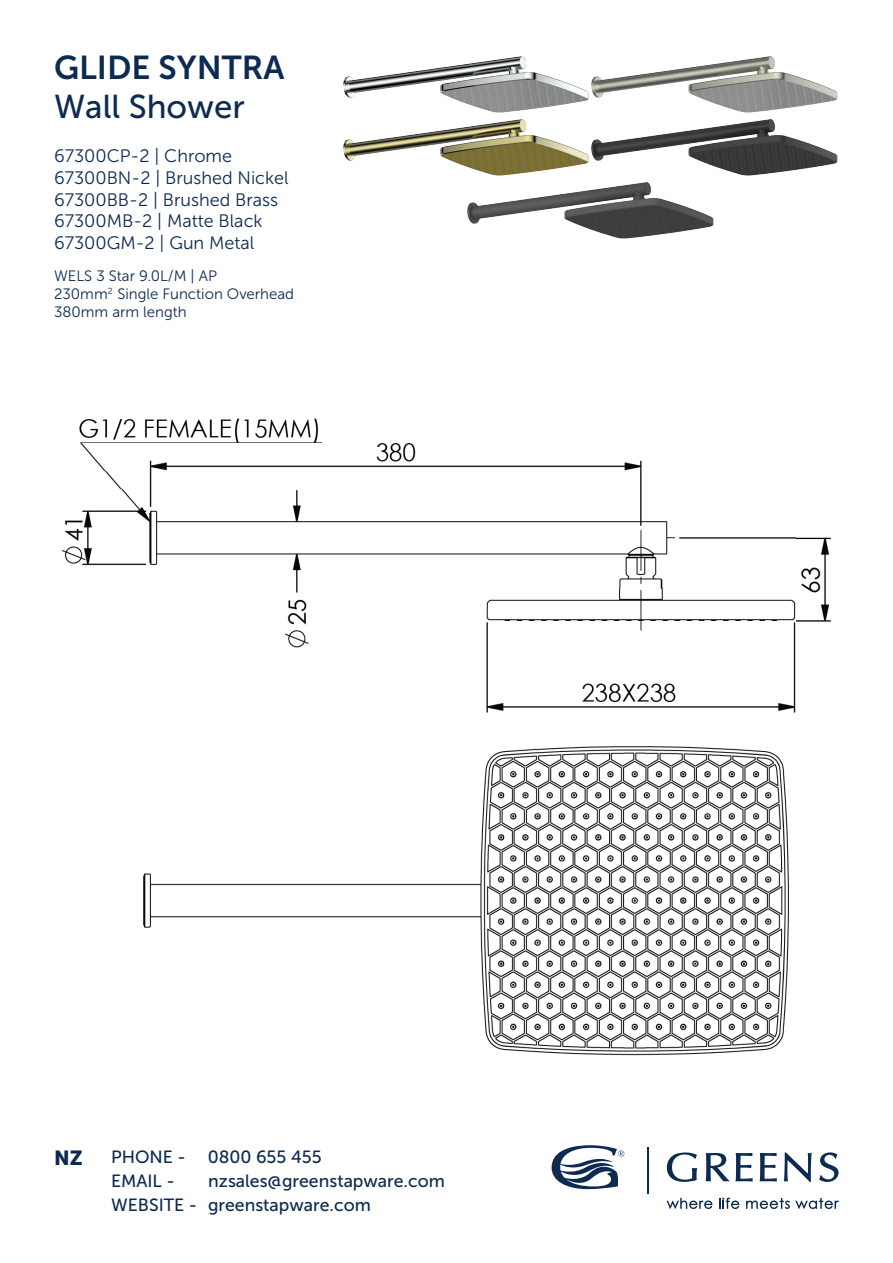
<style>
.page{position:relative;width:893px;height:1263px;background:#fff}
.page>*{position:absolute;margin:0;border:0;box-sizing:border-box;transform-origin:0 0}
.t1{font:33px "Museo Sans 700";color:#0d2b51}
.t2{font:33px "Museo Sans 500";color:#0d2b51}
.t3{font:20.25px "Museo Sans 900";color:#0d2b51}
.t4{font:18px/21.6px "Museo Sans 300";color:#0d2b51}
.t5{font:17.7px/24.2px "Museo Sans 500";color:#0d2b51}
.t6{font:15px/18px "Museo Sans 300";color:#0d2b51}
</style>
<div class="page">
<svg style="left:667px;top:1152px;width:30px;height:30px"></svg>
<svg style="left:706px;top:1153px;width:23px;height:28px"></svg>
<svg style="left:735px;top:1153px;width:18px;height:28px"></svg>
<svg style="left:760px;top:1153px;width:17px;height:28px"></svg>
<svg style="left:784px;top:1152px;width:28px;height:30px"></svg>
<svg style="left:819px;top:1152px;width:19px;height:30px"></svg>
<svg style="left:552px;top:1145px;width:72px;height:44px"></svg>
<svg style="left:666px;top:1198px;width:46px;height:11px"></svg>
<svg style="left:719px;top:1197px;width:20px;height:12px"></svg>
<svg style="left:746px;top:1198px;width:93px;height:11px"></svg>
<hr style="left:647px;top:1147px;width:1px;height:46px;background:#0d2b51">
<img style="left:62px;top:443px;width:734px;height:613px">
<img style="left:96px;top:452px;width:26px;height:37px">
<img style="left:80px;top:443px;width:26px;height:28px">
<img style="left:796px;top:537px;width:35px;height:85px">
<img style="left:79px;top:418px;width:243px;height:25px">
<img style="left:343px;top:56px;width:495px;height:120px">
<img style="left:467px;top:182px;width:247px;height:57px">
<h1 class="t1" style="left:54px;top:49px;width:232px">GLIDE SYNTRA</h1>
<h1 class="t2" style="left:54px;top:89px;width:192px">Wall Shower</h1>
<p class="t4" style="left:54px;top:146px;width:236px">67300CP-2 | Chrome<br>67300BN-2 | Brushed Nickel<br>67300BB-2 | Brushed Brass<br>67300MB-2 | Matte Black<br>67300GM-2 | Gun Metal</p>
<p class="t6" style="left:54px;top:267px;width:242px">WELS 3 Star 9.0L/M | AP<br>230mm<sup>2</sup> Single Function Overhead<br>380mm arm length</p>
<p class="t3" style="left:54px;top:1146px;width:30px">NZ</p>
<p class="t5" style="left:111px;top:1145px;width:212px">PHONE - 0800 655 455<br>EMAIL -</p>
<p class="t5" style="left:111px;top:1169px;width:335px;text-indent:97px">nzsales@greenstapware.com<br>WEBSITE - greenstapware.com</p>
</div>
